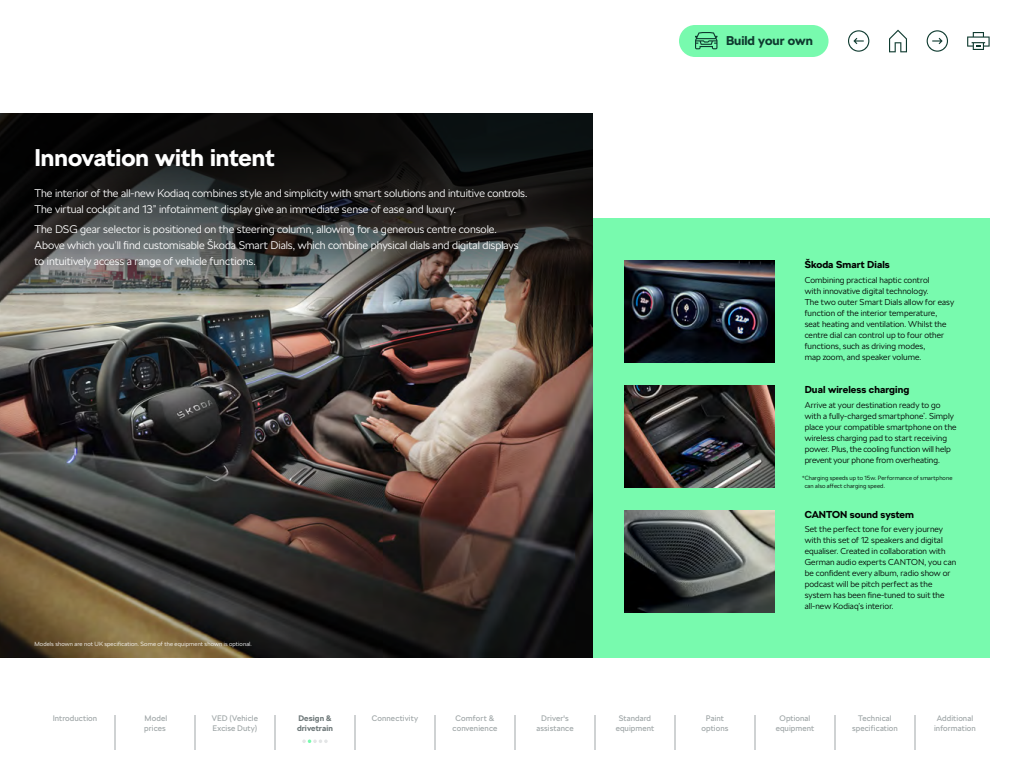
<style>
.page{position:relative;width:1024px;height:768px;background:#fff}
.page>*{position:absolute;margin:0;border:0;box-sizing:border-box;transform-origin:0 0}
.t1{font:700 24px "SKODA Next";color:#fff}
.t2{font:700 12.7px "SKODA Next";color:#0e3a2f}
.t3{font:300 11px/16px "SKODA Next";letter-spacing:-.005em;color:#fff}
.t4{font:700 10px "SKODA Next";letter-spacing:.005em;color:#000}
.t5{font:300 8.5px/11px "SKODA Next";letter-spacing:.005em;color:#000}
.t6{font:8px/10px "SKODA Next";letter-spacing:.01em;color:#a0a7a8;text-align:center}
.t7{font:700 8px/10px "SKODA Next";letter-spacing:.015em;color:#6f797a}
.t8{font:300 6px/8px "SKODA Next";letter-spacing:.015em;color:#000}
.t9{font:300 6px "SKODA Next";letter-spacing:.02em;color:#fff}
</style>
<div class="page">
<div style="left:679px;top:25px;width:150px;height:32px;background:#78faae;border-radius:16px"></div>
<svg style="left:695px;top:32px;width:23px;height:17px"></svg>
<svg style="left:889px;top:30px;width:18px;height:22px"></svg>
<svg style="left:967px;top:32px;width:23px;height:18px"></svg>
<svg style="left:848px;top:30px;width:21px;height:22px"></svg>
<svg style="left:927px;top:30px;width:21px;height:22px"></svg>
<div style="left:593px;top:218px;width:397px;height:440px;background:#78faae"></div>
<img style="left:0;top:328px;width:593px;height:153px">
<svg style="left:0;top:113px;width:593px;height:215px;background:#383836"></svg>
<svg style="left:0;top:481px;width:593px;height:177px;background:#3a3129"></svg>
<img style="left:625px;top:261px;width:150px;height:102px">
<img style="left:625px;top:510px;width:150px;height:102px">
<img style="left:625px;top:386px;width:150px;height:102px">
<hr style="left:115px;top:715px;width:1px;height:35px;background:#a0a7a8">
<hr style="left:195px;top:715px;width:1px;height:35px;background:#a0a7a8">
<hr style="left:275px;top:715px;width:1px;height:35px;background:#a0a7a8">
<hr style="left:355px;top:715px;width:1px;height:35px;background:#a0a7a8">
<hr style="left:435px;top:715px;width:1px;height:35px;background:#a0a7a8">
<hr style="left:515px;top:715px;width:1px;height:35px;background:#a0a7a8">
<hr style="left:595px;top:715px;width:1px;height:35px;background:#a0a7a8">
<hr style="left:675px;top:715px;width:1px;height:35px;background:#a0a7a8">
<hr style="left:755px;top:715px;width:1px;height:35px;background:#a0a7a8">
<hr style="left:835px;top:715px;width:1px;height:35px;background:#a0a7a8">
<hr style="left:915px;top:715px;width:1px;height:35px;background:#a0a7a8">
<svg style="left:302px;top:740px;width:26px;height:3px"></svg>
<h1 class="t1" style="left:34px;top:143px;width:242px">Innovation with intent</h1>
<p class="t3" style="left:34px;top:185px;width:495px">The interior of the all-new Kodiaq combines style and simplicity with smart solutions and intuitive controls.<br>The virtual cockpit and 13” infotainment display give an immediate sense of ease and luxury.</p>
<p class="t3" style="left:34px;top:221px;width:486px">The DSG gear selector is positioned on the steering column, allowing for a generous centre console.<br>Above which you’ll find customisable Škoda Smart Dials, which combine physical dials and digital displays to intuitively access a range of vehicle functions.</p>
<p class="t9" style="left:34px;top:641px;width:219px">Models shown are not UK specification. Some of the equipment shown is optional.</p>
<h2 class="t2" style="left:726px;top:33px;width:89px">Build your own</h2>
<p class="t4" style="left:805px;top:259px;width:87px">Škoda Smart Dials</p>
<p class="t5" style="left:805px;top:274px;width:151px">Combining practical haptic control<br>with innovative digital technology.<br>The two outer Smart Dials allow for easy function of the interior temperature, seat heating and ventilation. Whilst the centre dial can control up to four other functions, such as driving modes,<br>map zoom, and speaker volume.</p>
<p class="t4" style="left:805px;top:384px;width:106px">Dual wireless charging</p>
<p class="t5" style="left:805px;top:399px;width:153px">Arrive at your destination ready to go with a fully-charged smartphone<sup>*</sup>. Simply place your compatible smartphone on the wireless charging pad to start receiving power. Plus, the cooling function will help prevent your phone from overheating.</p>
<p class="t8" style="left:805px;top:474px;width:149px;text-indent:-3px">*Charging speeds up to 15w. Performance of smartphone can also affect charging speed.</p>
<p class="t4" style="left:805px;top:508px;width:111px">CANTON sound system</p>
<p class="t5" style="left:805px;top:524px;width:153px">Set the perfect tone for every journey with this set of 12 speakers and digital equaliser. Created in collaboration with German audio experts CANTON, you can be confident every album, radio show or podcast will be pitch perfect as the system has been fine-tuned to suit the all-new Kodiaq’s interior.</p>
<p class="t6" style="left:53px;top:713px;width:46px">Introduction</p>
<p class="t6" style="left:144px;top:713px;width:25px;text-align:left">Model prices</p>
<p class="t6" style="left:212px;top:713px;width:48px;text-align:left">VED (Vehicle<br>Excise Duty)</p>
<p class="t7" style="left:297px;top:713px;width:37px">Design &amp; drivetrain</p>
<p class="t6" style="left:372px;top:713px;width:48px">Connectivity</p>
<p class="t6" style="left:453px;top:713px;width:46px">Comfort &amp; convenience</p>
<p class="t6" style="left:536px;top:713px;width:39px">Driver's assistance</p>
<p class="t6" style="left:616px;top:713px;width:40px">Standard equipment</p>
<p class="t6" style="left:702px;top:713px;width:28px">Paint options</p>
<p class="t6" style="left:776px;top:713px;width:40px">Optional equipment</p>
<p class="t6" style="left:852px;top:713px;width:47px">Technical specification</p>
<p class="t6" style="left:934px;top:713px;width:43px">Additional information</p>
</div>
